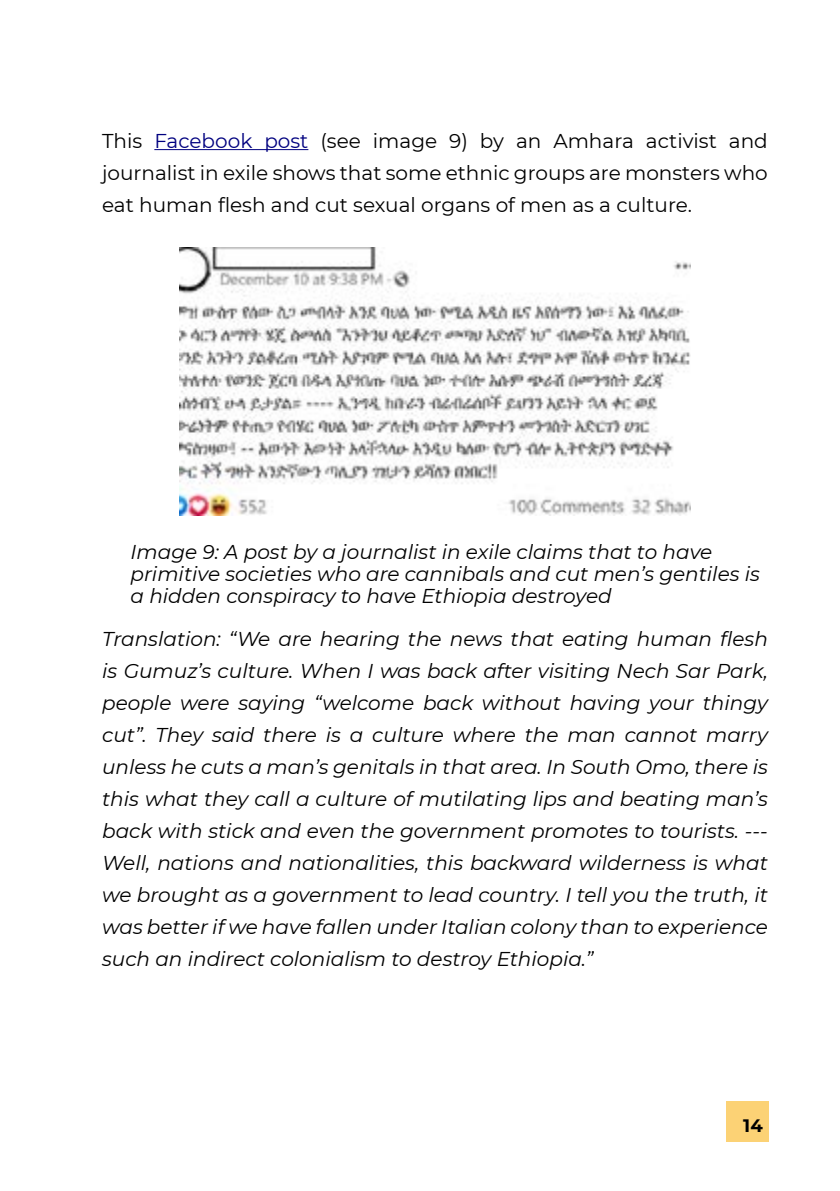
<style>
.page{position:relative;width:840px;height:1191px;background:#fff}
.page>*{position:absolute;margin:0;border:0;box-sizing:border-box;transform-origin:0 0}
.t1{font:italic 20px/32px "Montserrat";color:#000}
.t2{font:20px/32px "Montserrat";color:#000;text-align:justify}
.t3{font:700 18px "Montserrat";color:#000}
.s1{color:#000080}
</style>
<div class="page">
<div style="left:726px;top:1101px;width:42px;height:40px;background:#fcd275"></div>
<hr style="left:154px;top:149px;width:154px;height:1px;background:#000080">
<img style="left:179px;top:248px;width:511px;height:267px">
<p class="t2" style="left:102px;top:124px;width:666px">This <span class="s1">Facebook post</span> (see image 9) by an Amhara activist and journalist in exile shows that some ethnic groups are monsters who eat human flesh and cut sexual organs of men as a culture.</p>
<p class="t1" style="left:130px;top:540px;width:630px;line-height:22px">Image 9: A post by a journalist in exile claims that to have primitive societies who are cannibals and cut men’s gentiles is a hidden conspiracy to have Ethiopia destroyed</p>
<p class="t1" style="left:102px;top:622px;width:667px;text-align:justify">Translation: “We are hearing the news that eating human flesh is Gumuz’s culture. When I was back after visiting Nech Sar Park, people were saying “welcome back without having your thingy cut”. They said there is a culture where the man cannot marry unless he cuts a man’s genitals in that area. In South Omo, there is this what they call a culture of mutilating lips and beating man’s back with stick and even the government promotes to tourists. --- Well, nations and nationalities, this backward wilderness is what we brought as a government to lead country. I tell you the truth, it was better if we have fallen under Italian colony than to experience such an indirect colonialism to destroy Ethiopia.”</p>
<p class="t3" style="left:742px;top:1112px;width:21px">14</p>
</div>
